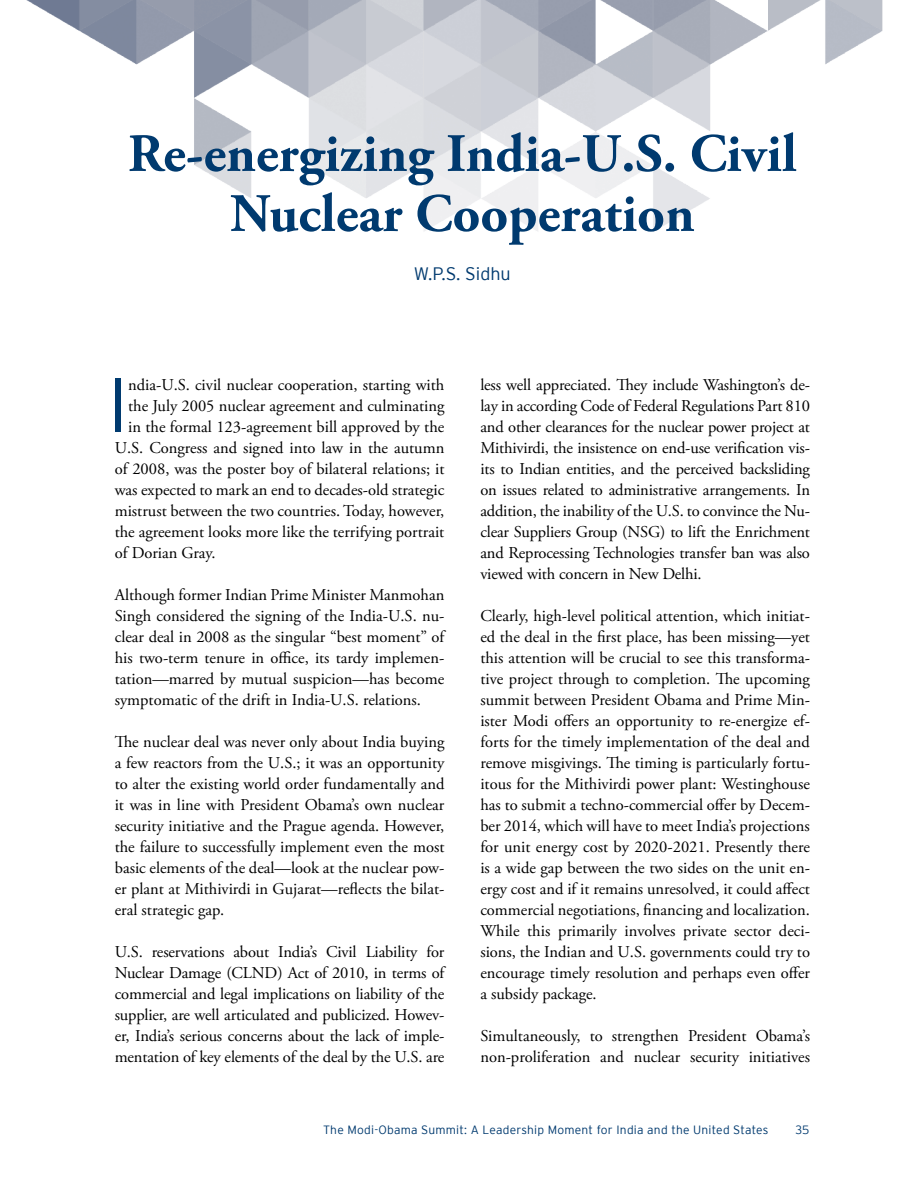
<style>
.page{position:relative;width:918px;height:1188px;background:#fff}
.page>*{position:absolute;margin:0;border:0;box-sizing:border-box;transform-origin:0 0}
.t1{font:300 76.5px "Interstate";color:#003a6f}
.t2{font:700 54px/60px "Adobe Garamond Pro";color:#003a6f;text-align:center}
.t3{font:300 18px "Interstate";color:#003a6f}
.t4{font:16.5px/21px "Adobe Garamond Pro";color:#000;text-align:justify}
.t5{font:300 12px "Interstate";letter-spacing:.02em;color:#003a6f}
</style>
<div class="page">
<img style="left:26px;top:0;width:857px;height:232px">
<h2 class="t2" style="left:128px;top:125px;width:670px">Re-energizing India-U.S. Civil<br>Nuclear Cooperation</h2>
<p class="t3" style="left:414px;top:263px;width:98px">W.P.S. Sidhu</p>
<h1 class="t1" style="left:107px;top:362px;width:22px">I</h1>
<p class="t4" style="left:128px;top:375px;width:318px">ndia-U.S. civil nuclear cooperation, starting with</p>
<p class="t4" style="left:128px;top:396px;width:318px">the July 2005 nuclear agreement and culminating</p>
<p class="t4" style="left:128px;top:417px;width:318px">in the formal 123-agreement bill approved by the</p>
<p class="t4" style="left:115px;top:438px;width:331px">U.S. Congress and signed into law in the autumn</p>
<p class="t4" style="left:115px;top:459px;width:331px">of 2008, was the poster boy of bilateral relations; it</p>
<p class="t4" style="left:115px;top:480px;width:331px">was expected to mark an end to decades-old strategic</p>
<p class="t4" style="left:115px;top:501px;width:331px">mistrust between the two countries. Today, however,</p>
<p class="t4" style="left:115px;top:522px;width:331px">the agreement looks more like the terrifying portrait</p>
<p class="t4" style="left:115px;top:543px;width:100px">of Dorian Gray.</p>
<p class="t4" style="left:115px;top:585px;width:331px">Although former Indian Prime Minister Manmohan Singh considered the signing of the India-U.S. nu&shy;clear deal in 2008 as the singular “best moment” of his two-term tenure in office, its tardy implemen&shy;tation—marred by mutual suspicion—has become symptomatic of the drift in India-U.S. relations.</p>
<p class="t4" style="left:115px;top:732px;width:331px">The nuclear deal was never only about India buying a few reactors from the U.S.; it was an opportunity to alter the existing world order fundamentally and it was in line with President Obama’s own nuclear security initiative and the Prague agenda. However, the failure to successfully implement even the most basic elements of the deal—look at the nuclear pow&shy;er plant at Mithivirdi in Gujarat—reflects the bilat&shy;eral strategic gap.</p>
<p class="t4" style="left:115px;top:942px;width:331px">U.S. reservations about India’s Civil Liability for Nuclear Damage (CLND) Act of 2010, in terms of commercial and legal implications on liability of the supplier, are well articulated and publicized. Howev&shy;er, India’s serious concerns about the lack of imple&shy;mentation of key elements of the deal by the U.S. are</p>
<p class="t4" style="left:480px;top:375px;width:331px">less well appreciated. They include Washington’s de&shy;lay in according Code of Federal Regulations Part 810 and other clearances for the nuclear power project at Mithivirdi, the insistence on end-use verification vis&shy;its to Indian entities, and the perceived backsliding on issues related to administrative arrangements. In addition, the inability of the U.S. to convince the Nu&shy;clear Suppliers Group (NSG) to lift the Enrichment and Reprocessing Technologies transfer ban was also viewed with concern in New Delhi.</p>
<p class="t4" style="left:480px;top:606px;width:331px;text-align:left">Clearly, high-level political attention, which initiat&shy;ed the deal in the first place, has been missing—yet this attention will be crucial to see this transforma&shy;tive project through to completion. The upcoming summit between President Obama and Prime Min&shy;ister Modi offers an opportunity to re-energize ef&shy;forts for the timely implementation of the deal and remove misgivings. The timing is particularly fortu&shy;itous for the Mithivirdi power plant: Westinghouse has to submit a techno-commercial offer by Decem&shy;ber 2014, which will have to meet India’s projections for unit energy cost by 2020-2021. Presently there is a wide gap between the two sides on the unit en&shy;ergy cost and if it remains unresolved, it could affect commercial negotiations, financing and localization.<br>While this primarily involves private sector deci&shy;sions, the Indian and U.S. governments could try to encourage timely resolution and perhaps even offer a subsidy package.</p>
<p class="t4" style="left:480px;top:1026px;width:331px">Simultaneously, to strengthen President Obama’s non-proliferation and nuclear security initiatives</p>
<p class="t5" style="left:323px;top:1123px;width:447px">The Modi-Obama Summit: A Leadership Moment for India and the United States</p>
<p class="t5" style="left:796px;top:1123px;width:15px">35</p>
</div>
